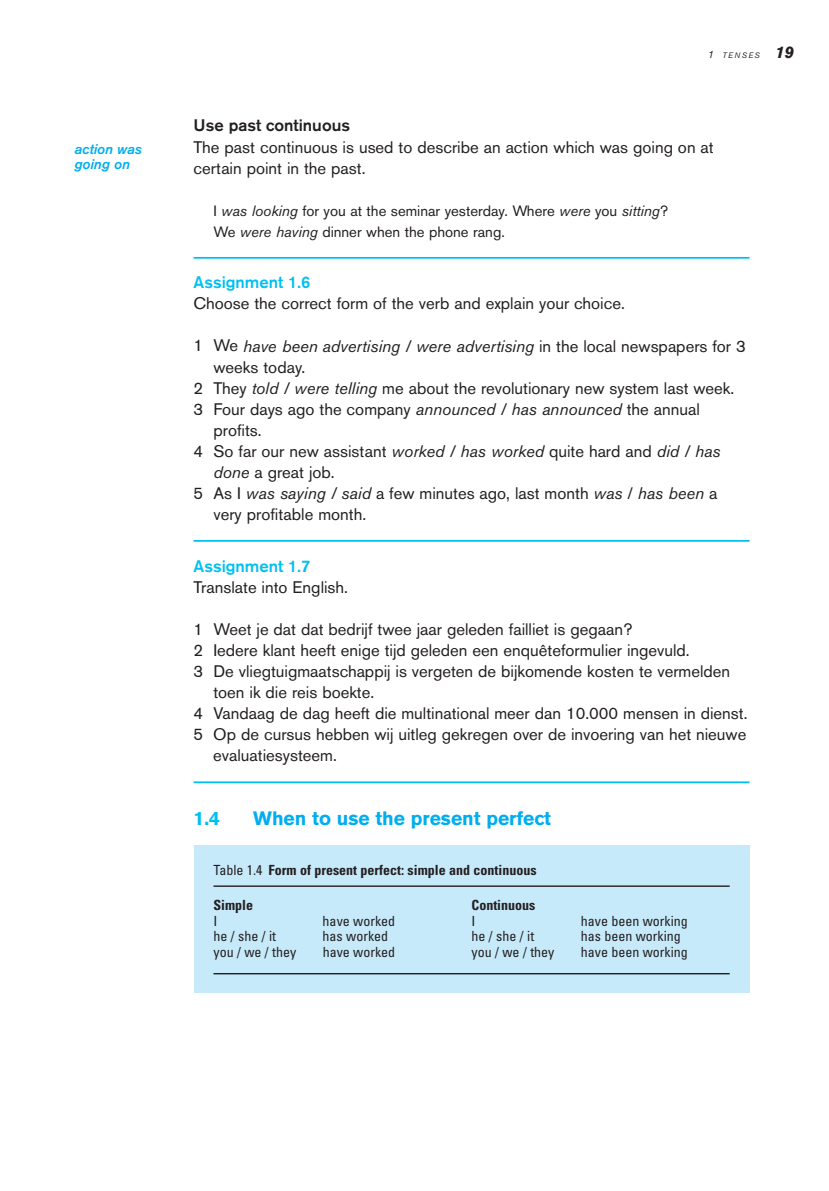
<style>
.page{position:relative;width:829px;height:1191px;background:#fff}
.page>*{position:absolute;margin:0;border:0;box-sizing:border-box;transform-origin:0 0}
.t1{font:700 19.25px "Akzidenz Grotesk BE";color:#00aeef}
.t2{font:700 19.25px "Akzidenz Grotesk BE";color:#00c0f3}
.t3{font:16.62px/21px "Akzidenz Grotesk BE";color:#231f20}
.t4{font:italic 16.62px "Akzidenz Grotesk BE";color:#231f20}
.t5{font:500 16.62px "Akzidenz Grotesk BE";color:#00c0f3}
.t6{font:500 16.62px "Akzidenz Grotesk BE";color:#231f20}
.t7{font:14.88px/21px "Akzidenz Grotesk BE";color:#231f20}
.t8{font:condensed 14px "Univers";color:#231f20}
.t9{font:700 condensed 14px "Univers";color:#231f20}
.t10{font:italic 500 14px/15.8px "Akzidenz Grotesk BE";color:#00aeef}
.t11{font:italic 7.88px "Akzidenz Grotesk BE";letter-spacing:.175em;color:#231f20}
.s1{font-size:10.5px}
.s2{font-weight:700;font-size:16.62px}
.s3{font-style:italic}
.s4{font-style:normal}
.s5{font-weight:400}
</style>
<div class="page">
<div style="left:193px;top:845px;width:556px;height:147px;background:#c7eafb"></div>
<hr style="left:193px;top:257px;width:556px;height:2px;background:#00c0f3">
<hr style="left:193px;top:540px;width:556px;height:2px;background:#00c0f3">
<hr style="left:193px;top:781px;width:556px;height:2px;background:#00c0f3">
<hr style="left:213px;top:885px;width:516px;height:2px;background:#231f20">
<hr style="left:213px;top:973px;width:516px;height:1px;background:#231f20">
<p class="t10" style="left:74px;top:142px;width:69px">action was going on</p>
<p class="t11" style="left:707px;top:53px;width:88px"><span class="s1">1</span> TENSES <span class="s2">19</span></p>
<p class="t6" style="left:193px;top:120px;width:158px">Use past continuous</p>
<p class="t3" style="left:193px;top:138px;width:521px">The past continuous is used to describe an action which was going on at certain point in the past.</p>
<p class="t7" style="left:213px;top:201px;width:456px">I <span class="s3">was looking</span> for you at the seminar yesterday. Where <span class="s3">were</span> you <span class="s3">sitting</span>?<br>We <span class="s3">were having</span> dinner when the phone rang.</p>
<p class="t5" style="left:193px;top:277px;width:118px">Assignment 1.6</p>
<p class="t3" style="left:193px;top:295px;width:433px">Choose the correct form of the verb and explain your choice.</p>
<p class="t4" style="left:193px;top:340px;width:553px"><span class="s4">1 We</span> have been advertising / were advertising <span class="s4">in the local newspapers for 3</span></p>
<p class="t3" style="left:213px;top:358px;width:93px">weeks today.</p>
<p class="t3" style="left:193px;top:379px;width:542px">2 They <span class="s3">told / were telling</span> me about the revolutionary new system last week.</p>
<p class="t3" style="left:193px;top:400px;width:507px">3 Four days ago the company <span class="s3">announced / has announced</span> the annual</p>
<p class="t3" style="left:213px;top:421px;width:50px">profits.</p>
<p class="t3" style="left:193px;top:442px;width:528px">4 So far our new assistant <span class="s3">worked / has worked</span> quite hard and <span class="s3">did / has</span></p>
<p class="t3" style="left:213px;top:463px;width:123px"><span class="s3">done</span> a great job.</p>
<p class="t3" style="left:193px;top:484px;width:525px">5 As I <span class="s3">was saying / said</span> a few minutes ago, last month <span class="s3">was</span> / <span class="s3">has been</span> a</p>
<p class="t3" style="left:213px;top:505px;width:154px">very profitable month.</p>
<p class="t5" style="left:193px;top:560px;width:118px">Assignment 1.7</p>
<p class="t3" style="left:193px;top:578px;width:156px">Translate into English.</p>
<p class="t3" style="left:193px;top:620px;width:440px">1 Weet je dat dat bedrijf twee jaar geleden failliet is gegaan?</p>
<p class="t3" style="left:193px;top:641px;width:497px">2 Iedere klant heeft enige tijd geleden een enquêteformulier ingevuld.</p>
<p class="t3" style="left:193px;top:662px;width:538px">3 De vliegtuigmaatschappij is vergeten de bijkomende kosten te vermelden</p>
<p class="t3" style="left:213px;top:683px;width:162px">toen ik die reis boekte.</p>
<p class="t3" style="left:193px;top:704px;width:555px">4 Vandaag de dag heeft die multinational meer dan 10.000 mensen in dienst.</p>
<p class="t3" style="left:193px;top:725px;width:554px">5 Op de cursus hebben wij uitleg gekregen over de invoering van het nieuwe</p>
<p class="t3" style="left:213px;top:746px;width:125px">evaluatiesysteem.</p>
<p class="t2" style="left:193px;top:811px;width:28px">1.4</p>
<p class="t1" style="left:253px;top:811px;width:299px">When to use the present perfect</p>
<p class="t9" style="left:213px;top:865px;width:324px"><span class="s5">Table 1.4</span> Form of present perfect: simple and continuous</p>
<p class="t9" style="left:213px;top:900px;width:41px">Simple</p>
<p class="t9" style="left:471px;top:900px;width:65px">Continuous</p>
<p class="t8" style="left:213px;top:915px;width:5px">I</p>
<p class="t8" style="left:322px;top:915px;width:74px">have worked</p>
<p class="t8" style="left:471px;top:915px;width:5px">I</p>
<p class="t8" style="left:580px;top:915px;width:109px">have been working</p>
<p class="t8" style="left:213px;top:931px;width:64px">he / she / it</p>
<p class="t8" style="left:322px;top:931px;width:67px">has worked</p>
<p class="t8" style="left:471px;top:931px;width:64px">he / she / it</p>
<p class="t8" style="left:580px;top:931px;width:102px">has been working</p>
<p class="t8" style="left:213px;top:947px;width:84px">you / we / they</p>
<p class="t8" style="left:322px;top:947px;width:74px">have worked</p>
<p class="t8" style="left:471px;top:947px;width:84px">you / we / they</p>
<p class="t8" style="left:580px;top:947px;width:109px">have been working</p>
</div>
